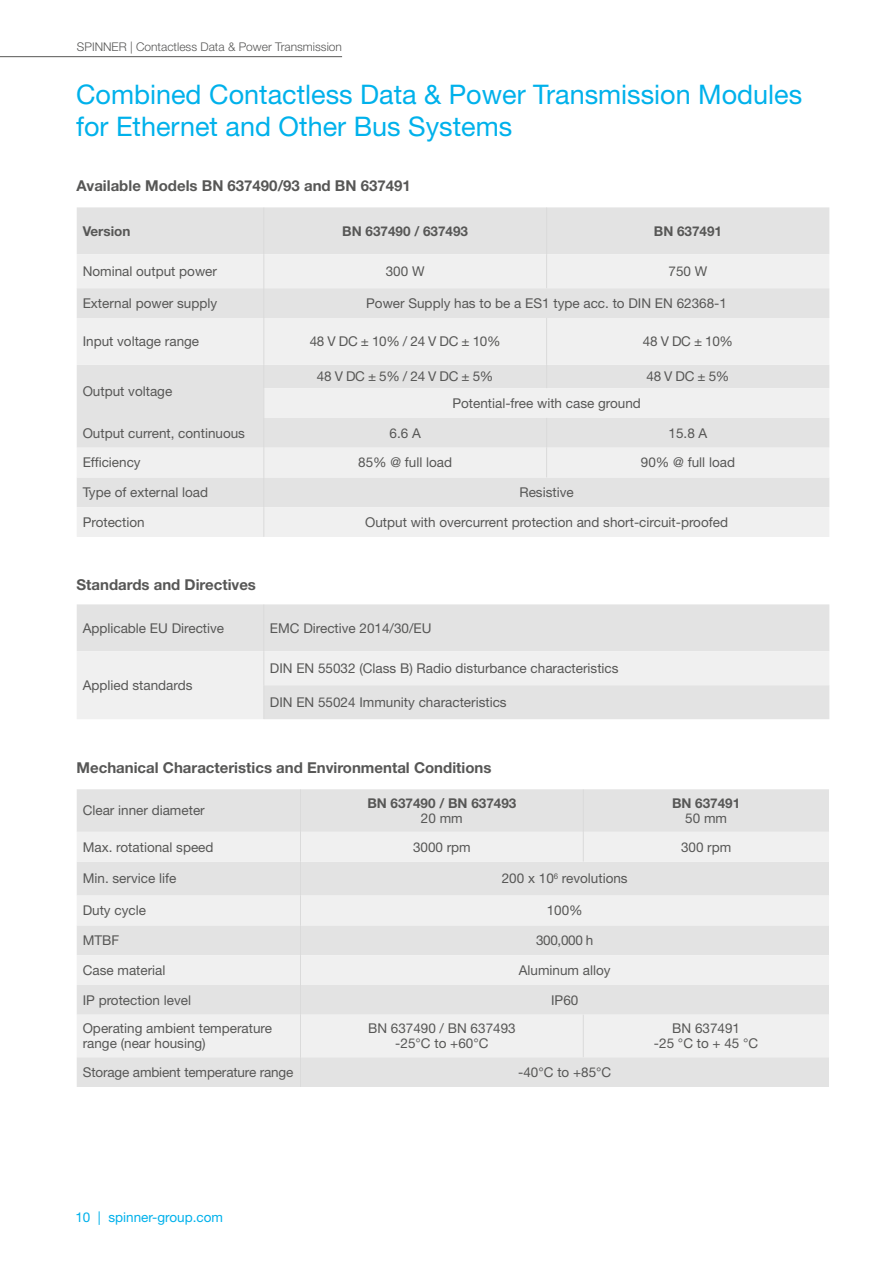
<style>
.page{position:relative;width:893px;height:1263px;background:#fff}
.page>*{position:absolute;margin:0;border:0;box-sizing:border-box;transform-origin:0 0}
.t1{font:27px/32.4px "Helvetica Neue LT Std";color:#00b1eb}
.t2{font:700 15px "Helvetica Neue LT Std";color:#575756}
.t3{font:13.5px/15px "Helvetica Neue LT Std";color:#575756;text-align:center}
.t4{font:700 13.5px "Helvetica Neue LT Std";color:#575756}
.t5{font:13.5px "Helvetica Neue LT Std";color:#00b1eb}
.t6{font:13.5px "Helvetica Neue LT Std";letter-spacing:-.025em;color:#575756}
.t7{font:300 12px "Helvetica Neue LT Std";color:#575756}
</style>
<div class="page">
<hr style="left:0;top:56px;width:342px;height:1px;background:#575756">
<div style="left:77px;top:207px;width:752px;height:47px;background:#e3e3e3"></div>
<svg style="left:77px;top:254px;width:752px;height:283px;fill:#f0f0f0"></svg>
<hr style="left:264px;top:208px;width:1px;height:46px;background:#dadada">
<hr style="left:546px;top:208px;width:1px;height:46px;background:#dadada">
<hr style="left:264px;top:254px;width:1px;height:34px;background:#dadada">
<hr style="left:546px;top:254px;width:1px;height:34px;background:#dadada">
<hr style="left:264px;top:288px;width:1px;height:30px;background:#dadada">
<hr style="left:264px;top:318px;width:1px;height:47px;background:#dadada">
<hr style="left:546px;top:318px;width:1px;height:47px;background:#dadada">
<svg style="left:264px;top:365px;width:1px;height:23px"></svg>
<svg style="left:546px;top:365px;width:1px;height:23px"></svg>
<hr style="left:264px;top:388px;width:1px;height:30px;background:#dadada">
<hr style="left:264px;top:418px;width:1px;height:30px;background:#dadada">
<hr style="left:546px;top:418px;width:1px;height:30px;background:#dadada">
<svg style="left:264px;top:448px;width:1px;height:29px"></svg>
<svg style="left:546px;top:448px;width:1px;height:29px"></svg>
<hr style="left:264px;top:477px;width:1px;height:30px;background:#dadada">
<hr style="left:264px;top:507px;width:1px;height:30px;background:#dadada">
<div style="left:77px;top:604px;width:752px;height:47px;background:#e3e3e3"></div>
<svg style="left:77px;top:651px;width:752px;height:68px;fill:#f0f0f0"></svg>
<hr style="left:264px;top:605px;width:1px;height:46px;background:#dadada">
<hr style="left:264px;top:651px;width:1px;height:34px;background:#dadada">
<hr style="left:264px;top:685px;width:1px;height:34px;background:#dadada">
<div style="left:77px;top:789px;width:752px;height:298px;background:#e3e3e3"></div>
<svg style="left:77px;top:832px;width:752px;height:225px;fill:#f0f0f0"></svg>
<hr style="left:300px;top:789px;width:1px;height:43px;background:#dadada">
<hr style="left:583px;top:789px;width:1px;height:43px;background:#dadada">
<svg style="left:300px;top:832px;width:1px;height:29px"></svg>
<svg style="left:583px;top:832px;width:1px;height:29px"></svg>
<hr style="left:300px;top:861px;width:1px;height:35px;background:#dadada">
<svg style="left:300px;top:896px;width:1px;height:29px"></svg>
<hr style="left:300px;top:925px;width:1px;height:30px;background:#dadada">
<hr style="left:300px;top:955px;width:1px;height:30px;background:#dadada">
<hr style="left:300px;top:985px;width:1px;height:30px;background:#dadada">
<hr style="left:300px;top:1015px;width:1px;height:42px;background:#dadada">
<hr style="left:583px;top:1015px;width:1px;height:42px;background:#dadada">
<hr style="left:300px;top:1057px;width:1px;height:30px;background:#dadada">
<p class="t7" style="left:77px;top:39px;width:267px">SPINNER | Contactless Data &amp; Power Transmission</p>
<h1 class="t1" style="left:76px;top:78px;width:728px">Combined Contactless Data &amp; Power Transmission Modules for Ethernet and Other Bus Systems</h1>
<p class="t2" style="left:77px;top:177px;width:336px">Available Models BN 637490/93 and BN 637491</p>
<p class="t4" style="left:83px;top:222px;width:49px">Version</p>
<p class="t4" style="left:342px;top:222px;width:127px">BN 637490 / 637493</p>
<p class="t4" style="left:654px;top:222px;width:70px">BN 637491</p>
<p class="t3" style="left:83px;top:264px;width:136px">Nominal output power</p>
<p class="t3" style="left:386px;top:264px;width:40px">300 W</p>
<p class="t3" style="left:669px;top:264px;width:40px">750 W</p>
<p class="t3" style="left:83px;top:295px;width:136px">External power supply</p>
<p class="t3" style="left:366px;top:295px;width:362px">Power Supply has to be a ES1 type acc. to DIN EN 62368-1</p>
<p class="t3" style="left:83px;top:334px;width:118px">Input voltage range</p>
<p class="t6" style="left:310px;top:333px;width:192px">48 V DC ± 10% / 24 V DC ± 10%</p>
<p class="t3" style="left:643px;top:334px;width:92px">48 V DC ± 10%</p>
<p class="t3" style="left:83px;top:384px;width:91px">Output voltage</p>
<p class="t3" style="left:317px;top:369px;width:178px">48 V DC ± 5% / 24 V DC ± 5%</p>
<p class="t3" style="left:646px;top:369px;width:84px">48 V DC ± 5%</p>
<p class="t3" style="left:452px;top:395px;width:190px">Potential-free with case ground</p>
<p class="t3" style="left:83px;top:425px;width:164px">Output current, continuous</p>
<p class="t3" style="left:390px;top:425px;width:33px">6.6 A</p>
<p class="t3" style="left:669px;top:425px;width:40px">15.8 A</p>
<p class="t3" style="left:83px;top:455px;width:59px">Efficiency</p>
<p class="t3" style="left:358px;top:455px;width:96px">85% @ full load</p>
<p class="t3" style="left:641px;top:455px;width:96px">90% @ full load</p>
<p class="t3" style="left:83px;top:485px;width:127px">Type of external load</p>
<p class="t3" style="left:519px;top:485px;width:56px">Resistive</p>
<p class="t3" style="left:83px;top:514px;width:64px">Protection</p>
<p class="t3" style="left:365px;top:514px;width:364px">Output with overcurrent protection and short-circuit-proofed</p>
<p class="t2" style="left:77px;top:575px;width:181px">Standards and Directives</p>
<p class="t3" style="left:83px;top:620px;width:143px">Applicable EU Directive</p>
<p class="t3" style="left:270px;top:620px;width:163px">EMC Directive 2014/30/EU</p>
<p class="t3" style="left:83px;top:677px;width:111px">Applied standards</p>
<p class="t3" style="left:270px;top:660px;width:350px">DIN EN 55032 (Class B) Radio disturbance characteristics</p>
<p class="t3" style="left:270px;top:694px;width:238px">DIN EN 55024 Immunity characteristics</p>
<p class="t2" style="left:77px;top:759px;width:416px">Mechanical Characteristics and Environmental Conditions</p>
<p class="t3" style="left:83px;top:803px;width:124px">Clear inner diameter</p>
<p class="t4" style="left:367px;top:795px;width:151px">BN 637490 / BN 637493</p>
<p class="t3" style="left:421px;top:810px;width:43px">20 mm</p>
<p class="t4" style="left:672px;top:795px;width:70px">BN 637491</p>
<p class="t3" style="left:685px;top:810px;width:43px">50 mm</p>
<p class="t3" style="left:83px;top:839px;width:132px">Max. rotational speed</p>
<p class="t3" style="left:413px;top:839px;width:59px">3000 rpm</p>
<p class="t3" style="left:681px;top:839px;width:52px">300 rpm</p>
<p class="t3" style="left:83px;top:871px;width:95px">Min. service life</p>
<p class="t3" style="left:502px;top:871px;width:127px">200 x 10<sup>6</sup> revolutions</p>
<p class="t3" style="left:83px;top:903px;width:65px">Duty cycle</p>
<p class="t3" style="left:547px;top:903px;width:38px">100%</p>
<p class="t3" style="left:83px;top:932px;width:38px">MTBF</p>
<p class="t3" style="left:536px;top:932px;width:59px">300,000 h</p>
<p class="t3" style="left:83px;top:962px;width:84px">Case material</p>
<p class="t3" style="left:519px;top:962px;width:93px">Aluminum alloy</p>
<p class="t3" style="left:83px;top:992px;width:110px">IP protection level</p>
<p class="t3" style="left:551px;top:992px;width:29px">IP60</p>
<p class="t3" style="left:83px;top:1021px;width:191px;text-align:left">Operating ambient temperature range (near housing)</p>
<p class="t3" style="left:368px;top:1021px;width:149px">BN 637490 / BN 637493 -25°C to +60°C</p>
<p class="t3" style="left:654px;top:1021px;width:106px">BN 637491<br>-25 °C to + 45 °C</p>
<p class="t3" style="left:83px;top:1064px;width:212px">Storage ambient temperature range</p>
<p class="t3" style="left:518px;top:1064px;width:95px">-40°C to +85°C</p>
<p class="t5" style="left:75px;top:1209px;width:149px">10 | spinner-group.com</p>
</div>
